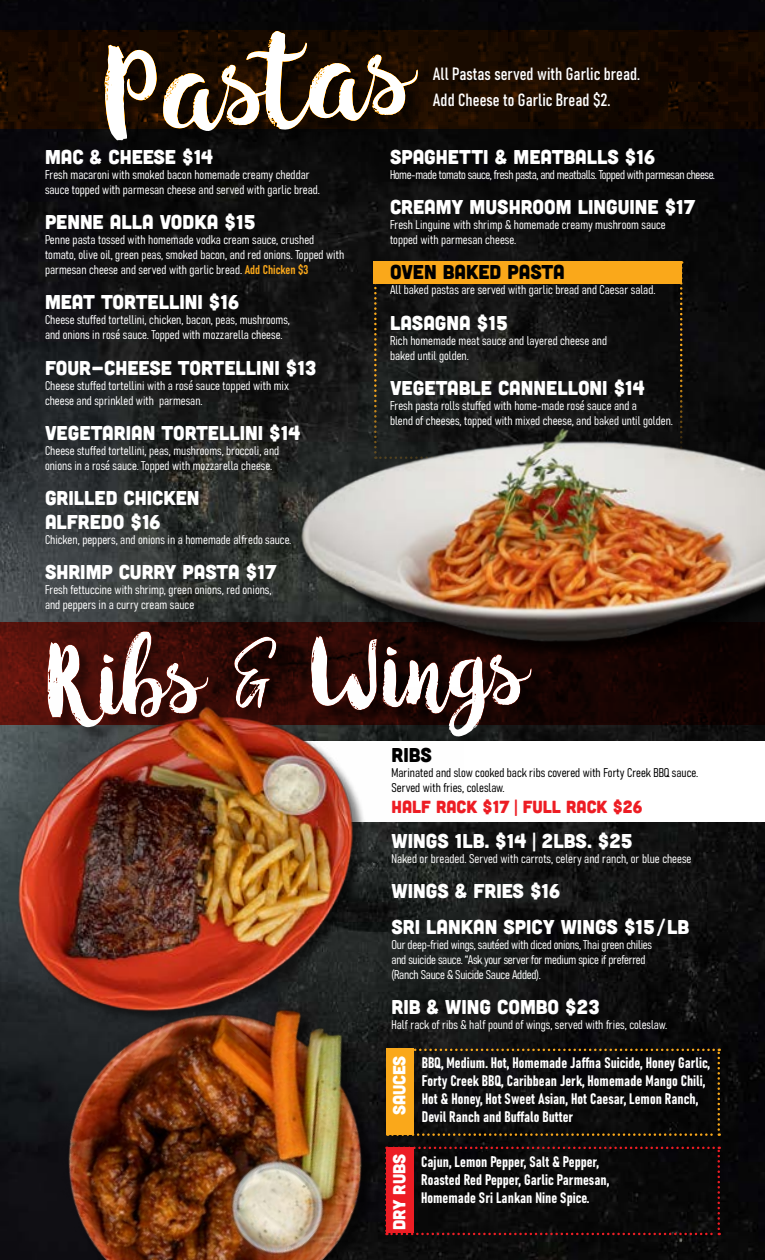
<style>
.page{position:relative;width:765px;height:1260px;background:#fff}
.page>*{position:absolute;margin:0;border:0;box-sizing:border-box;transform-origin:0 0}
.t1{font:152.38px "hollicdemo";color:#fff}
.t2{font:126.88px "hollicdemo";color:#fff}
.t3{font:20px/24px "Cubano";color:#fff}
.t4{font:20px "Cubano";color:#000}
.t5{font:17.5px/26.6px "Bahnschrift";color:#fff}
.t6{font:17.5px "Cubano";color:#ed1d24}
.t7{font:17.5px "Cubano";color:#fff}
.t8{font:15px/18px "Bahnschrift";color:#fff}
.t9{font:12.5px/15px "Bahnschrift";color:#fff}
.t10{font:12.5px/15px "Bahnschrift";letter-spacing:-.02em;color:#fff}
.t11{font:12.5px/15px "Bahnschrift";color:#000}
.t12{font:12.5px "Bahnschrift";letter-spacing:-.03em;color:#fff}
.s1{color:#faa81a}
.s2{font-family:"Fusterd Brush"}
</style>
<div class="page">
<img style="left:0;top:0;width:765px;height:1260px">
<div style="left:107px;top:33px;width:326px;height:123px;background:#080808"></div>
<svg style="left:0;top:30px;width:765px;height:99px;fill:#190a00"></svg>
<svg style="left:0;top:623px;width:251px;height:65px;background:#410d08"></svg>
<svg style="left:386px;top:1049px;width:334px;height:87px;background:#241b0d"></svg>
<div style="left:198px;top:741px;width:567px;height:80px;background:#fff"></div>
<svg style="left:385px;top:1147px;width:335px;height:88px;background:#210b0c"></svg>
<img style="left:0;top:688px;width:464px;height:349px">
<img style="left:57px;top:1001px;width:323px;height:259px">
<img style="left:251px;top:253px;width:514px;height:547px">
<h1 class="t1" style="left:98px;top:34px;width:310px;rotate:-4deg">Pastas</h1>
<h3 class="t5" style="left:433px;top:59px;width:209px">All Pastas served with Garlic bread.<br>Add Cheese to Garlic Bread $2.</h3>
<h3 class="t3" style="left:45px;top:144px;width:170px">MAC &amp; CHEESE $14</h3>
<p class="t9" style="left:45px;top:166px;width:277px">Fresh macaroni with smoked bacon homemade creamy cheddar sauce topped with parmesan cheese and served with garlic bread.</p>
<h3 class="t3" style="left:45px;top:209px;width:212px">PENNE ALLA VODKA $15</h3>
<p class="t9" style="left:45px;top:231px;width:301px">Penne pasta tossed with homemade vodka cream sauce, crushed tomato, olive oil, green peas, smoked bacon, and red onions. Topped with parmesan cheese and served with garlic bread. <span class="s1">Add Chicken $3</span></p>
<h3 class="t3" style="left:45px;top:290px;width:196px">MEAT TORTELLINI $16</h3>
<p class="t9" style="left:45px;top:312px;width:247px">Cheese stuffed tortellini, chicken, bacon, peas, mushrooms, and onions in rosé sauce. Topped with mozzarella cheese.</p>
<h3 class="t3" style="left:45px;top:355px;width:273px">FOUR-CHEESE TORTELLINI $13</h3>
<p class="t9" style="left:45px;top:377px;width:245px">Cheese stuffed tortellini with a rosé sauce topped with mix cheese and sprinkled with parmesan.</p>
<h3 class="t3" style="left:45px;top:420px;width:257px">VEGETARIAN TORTELLINI $14</h3>
<p class="t9" style="left:45px;top:442px;width:236px">Cheese stuffed tortellini, peas, mushrooms, broccoli, and onions in a rosé sauce. Topped with mozzarella cheese.</p>
<h3 class="t3" style="left:45px;top:485px;width:156px">GRILLED CHICKEN<br>ALFREDO $16</h3>
<p class="t9" style="left:45px;top:531px;width:248px">Chicken, peppers, and onions in a homemade alfredo sauce.</p>
<h3 class="t3" style="left:45px;top:560px;width:233px">SHRIMP CURRY PASTA $17</h3>
<p class="t9" style="left:45px;top:582px;width:228px">Fresh fettuccine with shrimp, green onions, red onions, and peppers in a curry cream sauce</p>
<h3 class="t3" style="left:390px;top:144px;width:267px">SPAGHETTI &amp; MEATBALLS $16</h3>
<p class="t12" style="left:390px;top:165px;width:327px">Home-made tomato sauce, fresh pasta, and meatballs. Topped with parmesan cheese.</p>
<h3 class="t3" style="left:390px;top:194px;width:307px">CREAMY MUSHROOM LINGUINE $17</h3>
<p class="t9" style="left:390px;top:216px;width:277px">Fresh Linguine with shrimp &amp; homemade creamy mushroom sauce topped with parmesan cheese.</p>
<h3 class="t4" style="left:390px;top:260px;width:176px">OVEN BAKED PASTA</h3>
<p class="t9" style="left:390px;top:282px;width:267px">All baked pastas are served with garlic bread and Caesar salad.</p>
<h3 class="t3" style="left:390px;top:310px;width:119px">LASAGNA $15</h3>
<p class="t9" style="left:390px;top:332px;width:219px">Rich homemade meat sauce and layered cheese and baked until golden.</p>
<h3 class="t3" style="left:390px;top:375px;width:256px">VEGETABLE CANNELLONI $14</h3>
<p class="t9" style="left:390px;top:397px;width:285px">Fresh pasta rolls stuffed with home-made rosé sauce and a<br>blend of cheeses, topped with mixed cheese, and baked until golden.</p>
<h2 class="t2" style="left:46px;top:631px;width:480px;rotate:-1deg">Ribs <span class="s2">&amp;</span> Wings</h2>
<h3 class="t4" style="left:392px;top:742px;width:42px">RIBS</h3>
<p class="t11" style="left:392px;top:764px;width:308px">Marinated and slow cooked back ribs covered with Forty Creek BBQ sauce.<br>Served with fries, coleslaw.</p>
<h3 class="t6" style="left:392px;top:795px;width:252px">HALF RACK $17 | FULL RACK $26</h3>
<h3 class="t3" style="left:392px;top:828px;width:243px">WINGS 1LB. $14 | 2LBS. $25</h3>
<p class="t9" style="left:392px;top:850px;width:302px">Naked or breaded. Served with carrots, celery and ranch, or blue cheese</p>
<h3 class="t3" style="left:392px;top:873px;width:299px;line-height:35.2px">WINGS &amp; FRIES $16<br>SRI LANKAN SPICY WINGS $15/LB</h3>
<p class="t10" style="left:392px;top:936px;width:262px">Our deep-fried wings, sautéed with diced onions, Thai green chilies and suicide sauce. “Ask your server for medium spice if preferred (Ranch Sauce &amp; Suicide Sauce Added).</p>
<h3 class="t3" style="left:392px;top:994px;width:210px">RIB &amp; WING COMBO $23</h3>
<p class="t9" style="left:392px;top:1016px;width:277px">Half rack of ribs &amp; half pound of wings, served with fries, coleslaw.</p>
<h3 class="t7" style="left:388px;top:1115px;width:61px;rotate:-90deg">SAUCES</h3>
<h3 class="t7" style="left:388px;top:1230px;width:78px;rotate:-90deg">DRY RUBS</h3>
<p class="t8" style="left:422px;top:1052px;width:290px">BBQ, Medium. Hot, Homemade Jaffna Suicide, Honey Garlic, Forty Creek BBQ, Caribbean Jerk, Homemade Mango Chili, Hot &amp; Honey, Hot Sweet Asian, Hot Caesar, Lemon Ranch, Devil Ranch and Buffalo Butter</p>
<p class="t8" style="left:421px;top:1151px;width:190px">Cajun, Lemon Pepper, Salt &amp; Pepper,<br>Roasted Red Pepper, Garlic Parmesan,<br>Homemade Sri Lankan Nine Spice.</p>
</div>
